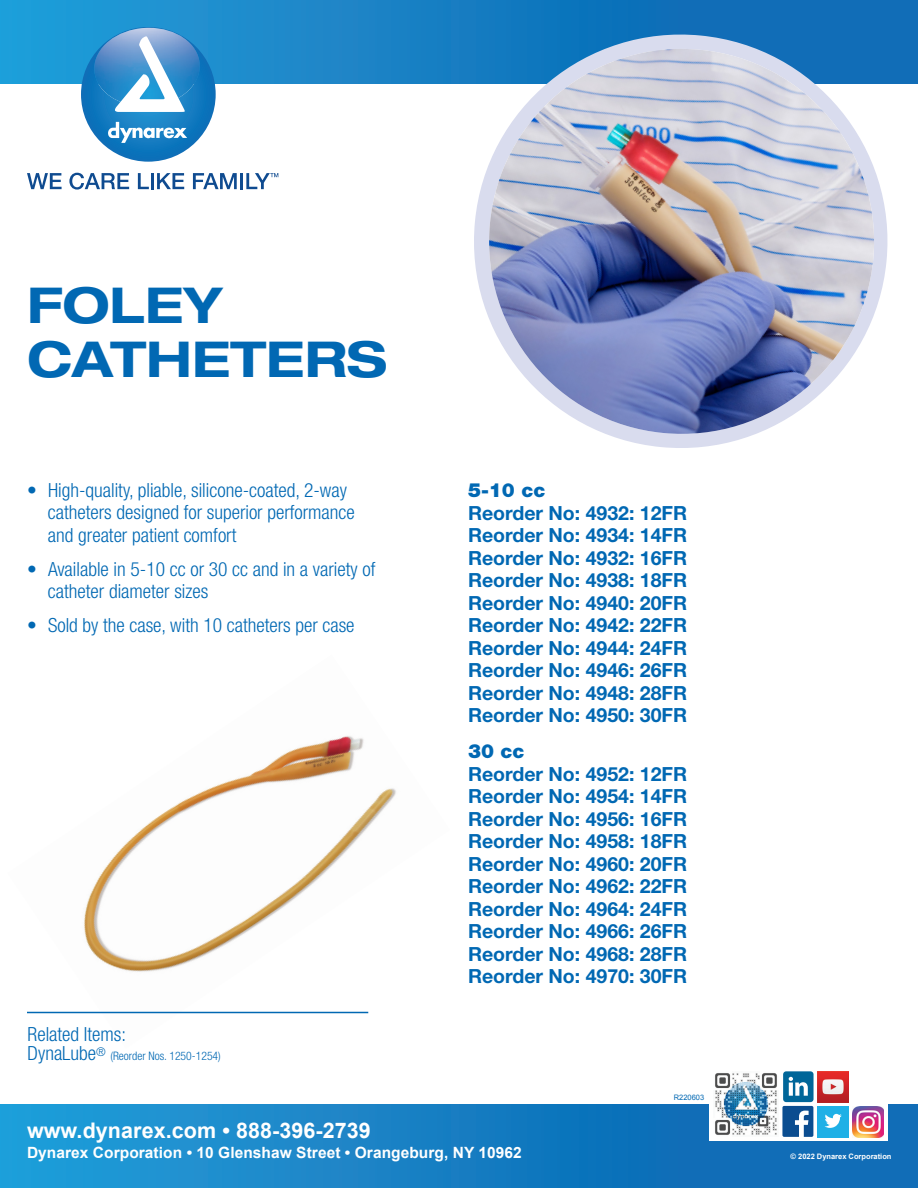
<style>
.page{position:relative;width:918px;height:1188px;background:#fff}
.page>*{position:absolute;margin:0;border:0;box-sizing:border-box;transform-origin:0 0}
.Product_Name{font:700 expanded 49.5px/54px "Helvetica Neue LT Std";color:#0168b3}
.t1{font:700 21.45px "Arial";letter-spacing:.005em;color:#fff}
.Reorder{font:700 19.5px/22.5px "Helvetica Neue LT Std";color:#0168b3}
.Descriptive_Bullets{font:300 condensed 19.5px/22.5px "Helvetica Neue LT Std";color:#0168b3}
.t2{font:700 15.45px "Arial";letter-spacing:.005em;color:#fff}
.Descriptive_Bullets-2{font:300 condensed 11.7px "Helvetica Neue LT Std";color:#0168b3}
.t3{font:700 7.5px "Arial";color:#fff}
.Revision_Number{font:7.5px "Arial";color:#0168b3}
.s1{font-size:19.5px}
.s2{font-weight:900}
</style>
<div class="page">
<div style="left:0;top:1105px;width:918px;height:83px;background:linear-gradient(to right,#219bd7,#0c63b0)"></div>
<div style="left:0;top:0;width:918px;height:83px;background:linear-gradient(to right,#219bd7,#0c63b0)"></div>
<svg style="left:27px;top:173px;width:35px;height:16px"></svg>
<svg style="left:69px;top:173px;width:60px;height:17px"></svg>
<svg style="left:138px;top:173px;width:11px;height:16px"></svg>
<hr style="left:151px;top:173px;width:3px;height:16px;background:#0f4b90">
<svg style="left:157px;top:173px;width:27px;height:16px"></svg>
<svg style="left:193px;top:173px;width:44px;height:16px"></svg>
<hr style="left:240px;top:173px;width:3px;height:16px;background:#0f4b90">
<svg style="left:246px;top:173px;width:32px;height:16px"></svg>
<svg style="left:81px;top:27px;width:135px;height:135px"></svg>
<div style="left:710px;top:1066px;width:178px;height:75px;background:#fff"></div>
<div style="left:818px;top:1106px;width:31px;height:31px;background:#1fb0e6"></div>
<svg style="left:825px;top:1114px;width:17px;height:14px"></svg>
<svg style="left:784px;top:1102px;width:30px;height:34px"></svg>
<img style="left:715px;top:1073px;width:62px;height:62px">
<svg style="left:782px;top:1106px;width:31px;height:31px"></svg>
<img style="left:853px;top:1106px;width:31px;height:32px">
<img style="left:817px;top:1072px;width:31px;height:31px">
<div style="left:783px;top:1071px;width:31px;height:31px;background:#069;border-radius:3px"></div>
<svg style="left:789px;top:1077px;width:19px;height:19px"></svg>
<img style="left:27px;top:736px;width:369px;height:278px">
<svg style="left:464px;top:25px;width:433px;height:423px"></svg>
<svg style="left:480px;top:40px;width:403px;height:9px;background:#4e92ca"></svg>
<img style="left:480px;top:49px;width:403px;height:394px">
<hr style="left:27px;top:1012px;width:341px;height:1px;background:#0168b3">
<p class="Product_Name" style="left:27px;top:277px;width:362px">FOLEY<br>CATHETERS</p>
<p class="Descriptive_Bullets" style="left:48px;top:478px;width:308px;text-indent:-21px">• High-quality, pliable, silicone-coated, 2-way catheters designed for superior performance and greater patient comfort</p>
<p class="Descriptive_Bullets" style="left:48px;top:557px;width:329px;text-indent:-21px">• Available in 5-10 cc or 30 cc and in a variety of catheter diameter sizes</p>
<p class="Descriptive_Bullets" style="left:27px;top:614px;width:329px">• Sold by the case, with 10 catheters per case</p>
<p class="Descriptive_Bullets" style="left:28px;top:1022px;width:100px">Related Items:</p>
<p class="Descriptive_Bullets-2" style="left:28px;top:1049px;width:195px"><span class="s1">DynaLube</span><sup>®</sup> (Reorder Nos. 1250-1254)</p>
<p class="Reorder" style="left:468px;top:479px;width:221px"><span class="s2">5-10 cc<br></span>Reorder No: 4932: 12FR<br>Reorder No: 4934: 14FR<br>Reorder No: 4932: 16FR<br>Reorder No: 4938: 18FR<br>Reorder No: 4940: 20FR<br>Reorder No: 4942: 22FR<br>Reorder No: 4944: 24FR<br>Reorder No: 4946: 26FR<br>Reorder No: 4948: 28FR<br>Reorder No: 4950: 30FR</p>
<p class="Reorder" style="left:468px;top:740px;width:221px"><span class="s2">30 cc<br></span>Reorder No: 4952: 12FR<br>Reorder No: 4954: 14FR<br>Reorder No: 4956: 16FR<br>Reorder No: 4958: 18FR<br>Reorder No: 4960: 20FR<br>Reorder No: 4962: 22FR<br>Reorder No: 4964: 24FR<br>Reorder No: 4966: 26FR<br>Reorder No: 4968: 28FR<br>Reorder No: 4970: 30FR</p>
<p class="Revision_Number" style="left:674px;top:1092px;width:32px">R220603</p>
<p class="t1" style="left:27px;top:1116px;width:345px">www.dynarex.com • 888-396-2739</p>
<p class="t2" style="left:27px;top:1143px;width:496px">Dynarex Corporation • 10 Glenshaw Street • Orangeburg, NY 10962</p>
<p class="t3" style="left:791px;top:1152px;width:102px">© 2022 Dynarex Corporation</p>
</div>
